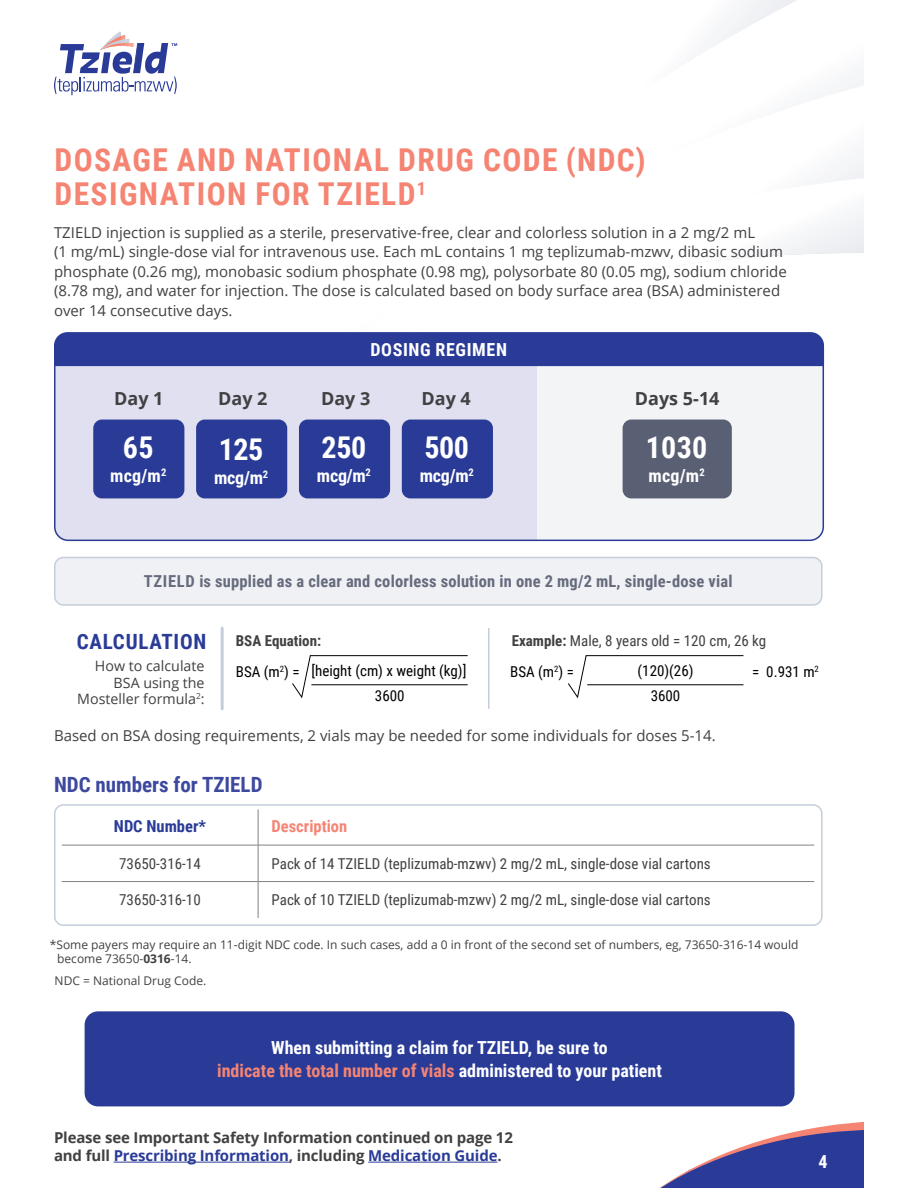
<style>
.page{position:relative;width:918px;height:1188px;background:#fff}
.page>*{position:absolute;margin:0;border:0;box-sizing:border-box;transform-origin:0 0}
.t1{font:700 31.5px/34.5px "Roboto Condensed";letter-spacing:.045em;color:#f58473}
.t2{font:700 30px "Roboto Condensed";letter-spacing:-.015em;color:#fff}
.t3{font:700 21px "Roboto Condensed";color:#3d499e}
.t4{font:700 21px "Roboto Condensed";letter-spacing:.035em;color:#293b97}
.t5{font:700 18px/22.5px "Roboto Condensed";color:#fff;text-align:center}
.t6{font:700 18px "Open Sans";color:#414042}
.t7{font:700 18px "Roboto Condensed";letter-spacing:.035em;color:#fff}
.t8{font:700 16.5px "Roboto Condensed";letter-spacing:.01em;color:#666b7d}
.t9{font:700 16.5px "Roboto Condensed";color:#f58473}
.t10{font:700 16.5px "Roboto Condensed";color:#293b97}
.t11{font:15px/19.5px "Open Sans";color:#414042}
.t12{font:15px/31px "Roboto Condensed";color:#414042}
.t13{font:700 15px/18px "Open Sans";letter-spacing:-.01em;color:#414042}
.t14{font:15px/24.9px "Roboto Condensed";color:#000;text-align:center}
.t15{font:14.25px/16.5px "Open Sans";color:#414042;text-align:right}
.t16{font:12px/14.4px "Open Sans";color:#414042}
.s1{font-weight:700;color:#414042}
.s2{font-weight:700}
.s3{color:#000}
.s4{color:#f58473}
.s5{color:#293b97}
</style>
<div class="page">
<svg style="left:659px;top:1121px;width:205px;height:67px"></svg>
<svg style="left:711px;top:0;width:85px;height:48px"></svg>
<svg style="left:662px;top:173px;width:202px;height:192px"></svg>
<svg style="left:54px;top:32px;width:123px;height:63px"></svg>
<hr style="left:114px;top:1162px;width:175px;height:1px;background:#293b97">
<hr style="left:368px;top:1162px;width:129px;height:1px;background:#293b97">
<div style="left:55px;top:558px;width:767px;height:47px;background:#f0f1f4;border-radius:9px"></div>
<div style="left:54px;top:557px;width:769px;height:49px;border:2px solid #c4ceda;border-radius:9px"></div>
<div style="left:54px;top:804px;width:769px;height:122px;border:2px solid #c4ceda;border-radius:9px"></div>
<hr style="left:62px;top:845px;width:196px;height:1px;background:#808285">
<hr style="left:258px;top:845px;width:556px;height:1px;background:#808285">
<hr style="left:62px;top:881px;width:196px;height:1px;background:#808285">
<hr style="left:258px;top:881px;width:556px;height:1px;background:#808285">
<hr style="left:258px;top:809px;width:1px;height:36px;background:#808285">
<hr style="left:258px;top:845px;width:1px;height:37px;background:#808285">
<hr style="left:258px;top:882px;width:1px;height:36px;background:#808285">
<svg style="left:568px;top:655px;width:176px;height:44px"></svg>
<svg style="left:292px;top:655px;width:176px;height:44px"></svg>
<hr style="left:488px;top:628px;width:2px;height:81px;background:#c4ceda">
<hr style="left:221px;top:628px;width:3px;height:81px;background:#c4ceda">
<div style="left:85px;top:1011px;width:710px;height:95px;background:#293b97;border-radius:14px"></div>
<div style="left:536px;top:363px;width:287px;height:177px;background:#f3f4f6"></div>
<div style="left:55px;top:363px;width:481px;height:177px;background:#e1e0f0"></div>
<div style="left:54px;top:334px;width:770px;height:207px;border:2px solid #293b97;border-radius:14px"></div>
<div style="left:54px;top:332px;width:770px;height:34px;background:#293b97"></div>
<div style="left:623px;top:420px;width:109px;height:78px;background:#5a6074;border-radius:9px"></div>
<div style="left:93px;top:420px;width:91px;height:78px;background:#293b97;border-radius:9px"></div>
<div style="left:196px;top:420px;width:91px;height:78px;background:#293b97;border-radius:9px"></div>
<div style="left:299px;top:420px;width:91px;height:78px;background:#293b97;border-radius:9px"></div>
<div style="left:402px;top:420px;width:91px;height:78px;background:#293b97;border-radius:9px"></div>
<h1 class="t1" style="left:55px;top:141px;width:592px">DOSAGE AND NATIONAL DRUG CODE (NDC)<br>DESIGNATION FOR TZIELD<sup>1</sup></h1>
<p class="t11" style="left:54px;top:222px;width:734px">TZIELD injection is supplied as a sterile, preservative-free, clear and colorless solution in a 2 mg/2 mL<br>(1 mg/mL) single-dose vial for intravenous use. Each mL contains 1 mg teplizumab-mzwv, dibasic sodium phosphate (0.26 mg), monobasic sodium phosphate (0.98 mg), polysorbate 80 (0.05 mg), sodium chloride (8.78 mg), and water for injection. The dose is calculated based on body surface area (BSA) administered over 14 consecutive days.</p>
<p class="t7" style="left:370px;top:337px;width:138px">DOSING REGIMEN</p>
<p class="t6" style="left:114px;top:386px;width:51px">Day 1</p>
<p class="t6" style="left:218px;top:386px;width:51px">Day 2</p>
<p class="t6" style="left:321px;top:386px;width:51px">Day 3</p>
<p class="t6" style="left:421px;top:386px;width:51px">Day 4</p>
<p class="t6" style="left:635px;top:386px;width:86px">Days 5-14</p>
<h2 class="t2" style="left:123px;top:427px;width:32px">65</h2>
<p class="t5" style="left:110px;top:464px;width:58px">mcg/m<sup>2</sup></p>
<h2 class="t2" style="left:219px;top:428px;width:46px">125</h2>
<p class="t5" style="left:214px;top:466px;width:55px">mcg/m<sup>2</sup></p>
<h2 class="t2" style="left:322px;top:427px;width:46px">250</h2>
<p class="t5" style="left:317px;top:464px;width:55px">mcg/m<sup>2</sup></p>
<h2 class="t2" style="left:425px;top:427px;width:46px">500</h2>
<p class="t5" style="left:420px;top:464px;width:55px">mcg/m<sup>2</sup></p>
<h2 class="t2" style="left:646px;top:427px;width:63px">1030</h2>
<p class="t5" style="left:649px;top:464px;width:58px">mcg/m<sup>2</sup></p>
<p class="t8" style="left:144px;top:570px;width:590px">TZIELD is supplied as a clear and colorless solution in one 2 mg/2 mL, single-dose vial</p>
<h3 class="t4" style="left:77px;top:626px;width:131px">CALCULATION</h3>
<p class="t15" style="left:77px;top:657px;width:129px">How to calculate<br>BSA using the<br>Mosteller formula<sup>2</sup>:</p>
<p class="t14" style="left:236px;top:625px;width:232px;line-height:30px;text-align:left"><span class="s1">BSA Equation:<br></span>BSA (m<sup>2</sup>) = [height (cm) x weight (kg)]</p>
<p class="t14" style="left:375px;top:682px;width:31px">3600</p>
<p class="t12" style="left:510px;top:624px;width:258px"><span class="s2">Example:</span> Male, 8 years old = 120 cm, 26 kg<br><span class="s3">BSA (m</span><sup>2</sup><span class="s3">) =</span></p>
<p class="t14" style="left:638px;top:658px;width:58px">(120)(26)<br>3600</p>
<p class="t14" style="left:752px;top:659px;width:68px">= 0.931 m<sup>2</sup></p>
<p class="t11" style="left:54px;top:726px;width:663px">Based on BSA dosing requirements, 2 vials may be needed for some individuals for doses 5-14.</p>
<h3 class="t3" style="left:54px;top:769px;width:210px">NDC numbers for TZIELD</h3>
<p class="t10" style="left:114px;top:814px;width:94px">NDC Number*</p>
<p class="t9" style="left:272px;top:814px;width:77px">Description</p>
<p class="t12" style="left:119px;top:848px;width:83px">73650-316-14</p>
<p class="t12" style="left:272px;top:848px;width:441px">Pack of 14 TZIELD (teplizumab-mzwv) 2 mg/2 mL, single-dose vial cartons</p>
<p class="t12" style="left:119px;top:884px;width:83px">73650-316-10</p>
<p class="t12" style="left:272px;top:884px;width:441px">Pack of 10 TZIELD (teplizumab-mzwv) 2 mg/2 mL, single-dose vial cartons</p>
<p class="t16" style="left:57px;top:937px;width:743px;text-indent:-7px">*Some payers may require an 11-digit NDC code. In such cases, add a 0 in front of the second set of numbers, eg, 73650-316-14 would become 73650-<span class="s2">0316</span>-14.</p>
<p class="t16" style="left:55px;top:973px;width:153px">NDC = National Drug Code.</p>
<p class="t5" style="left:217px;top:1036px;width:446px">When submitting a claim for TZIELD, be sure to<br><span class="s4">indicate the total number of vials</span> administered to your patient</p>
<p class="t13" style="left:54px;top:1128px;width:460px">Please see Important Safety Information continued on page 12 and full <span class="s5">Prescribing Information</span>, including <span class="s5">Medication Guide</span>.</p>
<p class="t5" style="left:818px;top:1149px;width:11px">4</p>
</div>
